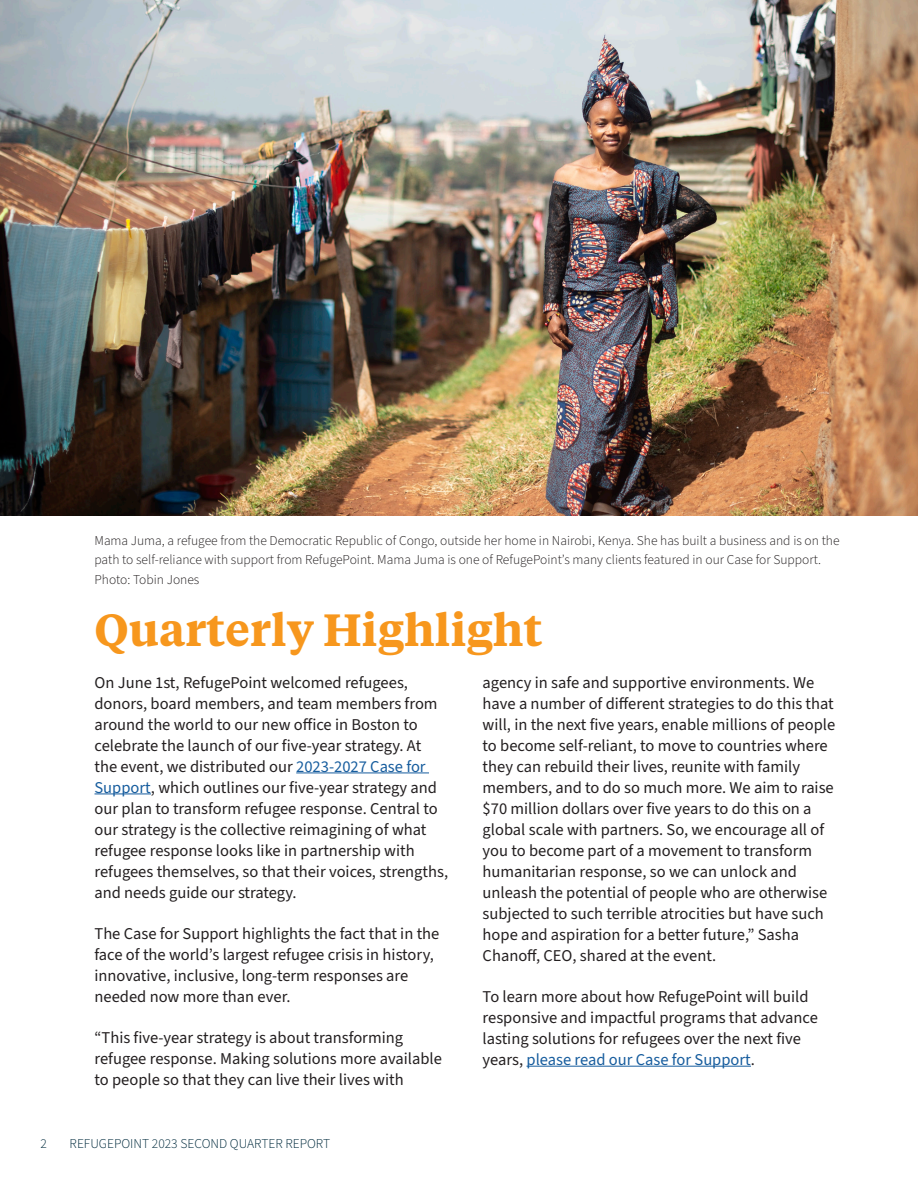
<style>
.page{position:relative;width:918px;height:1188px;background:#fff}
.page>*{position:absolute;margin:0;border:0;box-sizing:border-box;transform-origin:0 0}
.Section_Title{font:600 45px "Tiempos Text";color:#f7971d}
.Body_Copy{font:16.5px/21px "Source Sans 3";color:#231f20}
.Body_Copy-2{font:300 13.5px/19.5px "Source Sans 3";color:#231f20}
.t1{font:300 13.5px "Source Sans 3";color:#002b3d}
.s1{color:#175d9e}
</style>
<div class="page">
<hr style="left:296px;top:773px;width:133px;height:1px;background:#175d9e">
<hr style="left:94px;top:794px;width:57px;height:1px;background:#175d9e">
<hr style="left:527px;top:1066px;width:224px;height:1px;background:#175d9e">
<img style="left:0;top:0;width:918px;height:515px">
<p class="Body_Copy-2" style="left:94px;top:531px;width:747px">Mama Juma, a refugee from the Democratic Republic of Congo, outside her home in Nairobi, Kenya. She has built a business and is on the path to self-reliance with support from RefugePoint. Mama Juma is one of RefugePoint’s many clients featured in our Case for Support.<br>Photo: Tobin Jones</p>
<p class="Section_Title" style="left:94px;top:599px;width:449px">Quarterly Highlight</p>
<p class="Body_Copy" style="left:94px;top:672px;width:355px">On June 1st, RefugePoint welcomed refugees, donors, board members, and team members from around the world to our new office in Boston to celebrate the launch of our five-year strategy. At<br>the event, we distributed our <span class="s1">2023-2027 Case for Support</span>, which outlines our five-year strategy and our plan to transform refugee response. Central to our strategy is the collective reimagining of what refugee response looks like in partnership with refugees themselves, so that their voices, strengths, and needs guide our strategy.</p>
<p class="Body_Copy" style="left:94px;top:923px;width:346px">The Case for Support highlights the fact that in the face of the world’s largest refugee crisis in history, innovative, inclusive, long-term responses are needed now more than ever.</p>
<p class="Body_Copy" style="left:94px;top:1027px;width:349px">“This five-year strategy is about transforming refugee response. Making solutions more available to people so that they can live their lives with</p>
<p class="Body_Copy" style="left:483px;top:672px;width:354px">agency in safe and supportive environments. We have a number of different strategies to do this that will, in the next five years, enable millions of people to become self-reliant, to move to countries where they can rebuild their lives, reunite with family members, and to do so much more. We aim to raise $70 million dollars over five years to do this on a global scale with partners. So, we encourage all of you to become part of a movement to transform humanitarian response, so we can unlock and unleash the potential of people who are otherwise subjected to such terrible atrocities but have such hope and aspiration for a better future,” Sasha Chanoff, CEO, shared at the event.</p>
<p class="Body_Copy" style="left:483px;top:986px;width:337px">To learn more about how RefugePoint will build responsive and impactful programs that advance lasting solutions for refugees over the next five years, <span class="s1">please read our Case for Support</span>.</p>
<p class="t1" style="left:40px;top:1135px;width:8px">2</p>
<p class="t1" style="left:70px;top:1135px;width:262px">REFUGEPOINT 2023 SECOND QUARTER REPORT</p>
</div>
